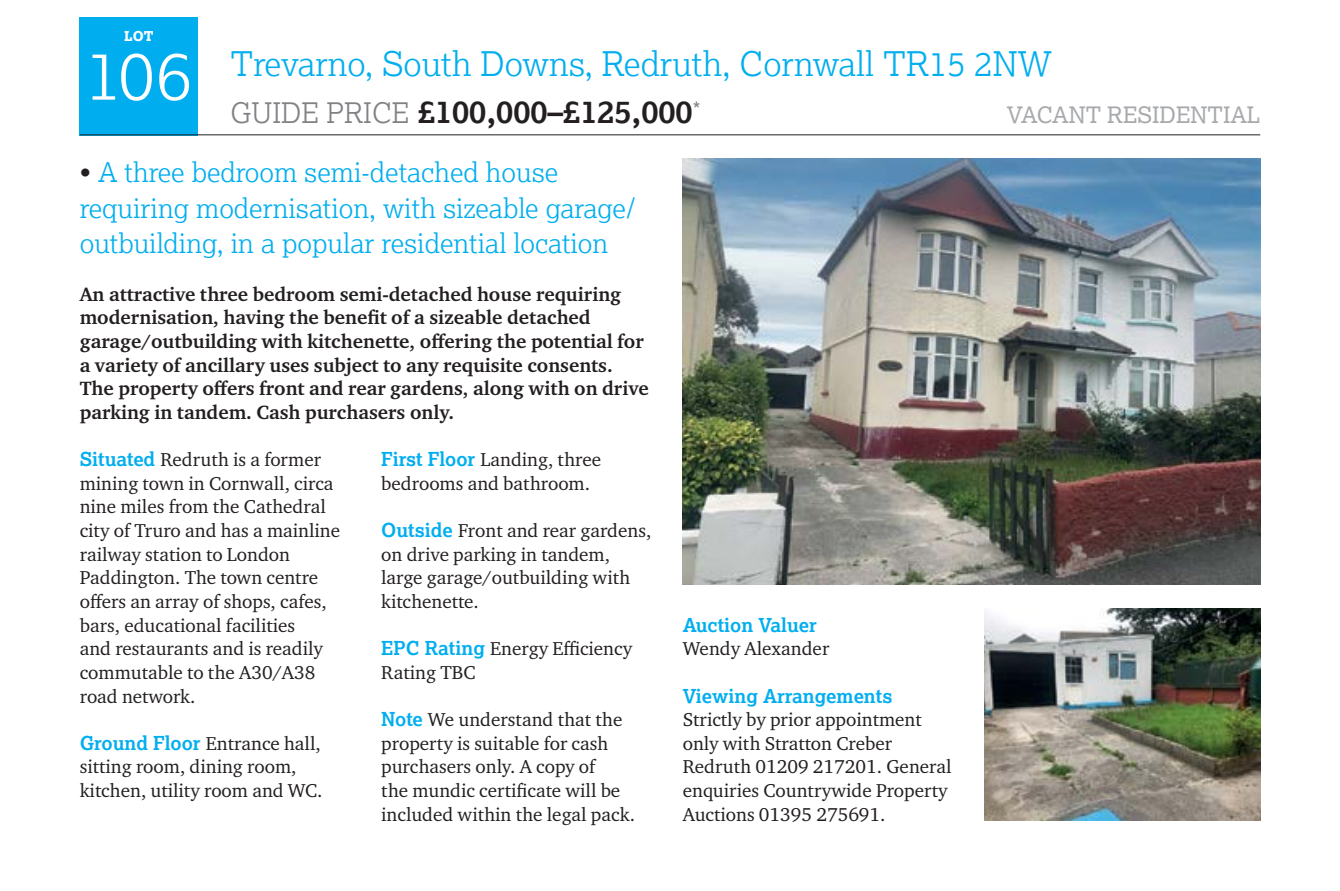
<style>
.page{position:relative;width:1340px;height:891px;background:#fff}
.page>*{position:absolute;margin:0;border:0;box-sizing:border-box;transform-origin:0 0}
.t1{font:300 67.5px "Lexia";color:#fff}
.t2{font:300 33.75px "Lexia";color:#00aeef}
.t3{font:700 31.5px "Lexia";color:#231f20}
.t4{font:300 27px/35.3px "Lexia";color:#00aeef}
.t5{font:22.5px "Lexia";color:#a7a9ac}
.t6{font:20.25px "Lexia";color:#808285}
.t7{font:700 19.8px/23.6px "Charter ITC Pro";color:#231f20}
.t8{font:19.12px/23.6px "Charter ITC Pro";color:#231f20}
.t9{font:700 19.12px "Lexia";color:#00aeef}
.t10{font:800 13.5px "Lexia";color:#fff}
.s1{font-weight:300;font-size:28.12px;color:#808285}
.s2{color:#231f20}
.s3{font-family:"Lexia";font-weight:700;color:#00aeef}
</style>
<div class="page">
<div style="left:80px;top:17px;width:118px;height:118px;background:#00aeef"></div>
<hr style="left:80px;top:134px;width:1180px;height:1px;background:#231f20">
<img style="left:984px;top:608px;width:276px;height:212px">
<img style="left:682px;top:159px;width:578px;height:425px">
<p class="t10" style="left:124px;top:27px;width:31px">LOT</p>
<h1 class="t1" style="left:85px;top:33px;width:108px">106</h1>
<h2 class="t2" style="left:230px;top:42px;width:823px">Trevarno, South Downs, Redruth, Cornwall TR15 2NW</h2>
<h3 class="t3" style="left:230px;top:92px;width:463px"><span class="s1">GUIDE PRICE</span> £100,000–£125,000</h3>
<p class="t5" style="left:1006px;top:101px;width:255px">VACANT RESIDENTIAL</p>
<p class="t6" style="left:692px;top:96px;width:9px">*</p>
<h3 class="t4" style="left:80px;top:154px;width:557px"><span class="s2">•</span> A three bedroom semi-detached house requiring modernisation, with sizeable garage/ outbuilding, in a popular residential location</h3>
<p class="t7" style="left:80px;top:282px;width:570px">An attractive three bedroom semi-detached house requiring modernisation, having the benefit of a sizeable detached garage/outbuilding with kitchenette, offering the potential for a variety of ancillary uses subject to any requisite consents.<br>The property offers front and rear gardens, along with on drive parking in tandem. Cash purchasers only.</p>
<p class="t8" style="left:80px;top:447px;width:262px"><span class="s3">Situated</span> Redruth is a former mining town in Cornwall, circa nine miles from the Cathedral city of Truro and has a mainline railway station to London<br>Paddington. The town centre offers an array of shops, cafes, bars, educational facilities<br>and restaurants and is readily commutable to the A30/A38 road network.</p>
<p class="t8" style="left:80px;top:731px;width:244px"><span class="s3">Ground Floor</span> Entrance hall, sitting room, dining room, kitchen, utility room and WC.</p>
<p class="t8" style="left:381px;top:447px;width:221px"><span class="s3">First Floor</span> Landing, three bedrooms and bathroom.</p>
<p class="t8" style="left:381px;top:518px;width:271px"><span class="s3">Outside</span> Front and rear gardens, on drive parking in tandem, large garage/outbuilding with kitchenette.</p>
<p class="t8" style="left:381px;top:636px;width:252px"><span class="s3">EPC Rating</span> Energy Efficiency<br>Rating TBC</p>
<p class="t8" style="left:381px;top:707px;width:255px"><span class="s3">Note</span> We understand that the property is suitable for cash purchasers only. A copy of<br>the mundic certificate will be included within the legal pack.</p>
<p class="t9" style="left:682px;top:612px;width:136px">Auction Valuer</p>
<p class="t8" style="left:682px;top:636px;width:148px">Wendy Alexander</p>
<p class="t9" style="left:682px;top:683px;width:211px">Viewing Arrangements</p>
<p class="t8" style="left:682px;top:707px;width:270px">Strictly by prior appointment only with Stratton Creber<br>Redruth 01209 217201. General enquiries Countrywide Property<br>Auctions 01395 275691.</p>
</div>
